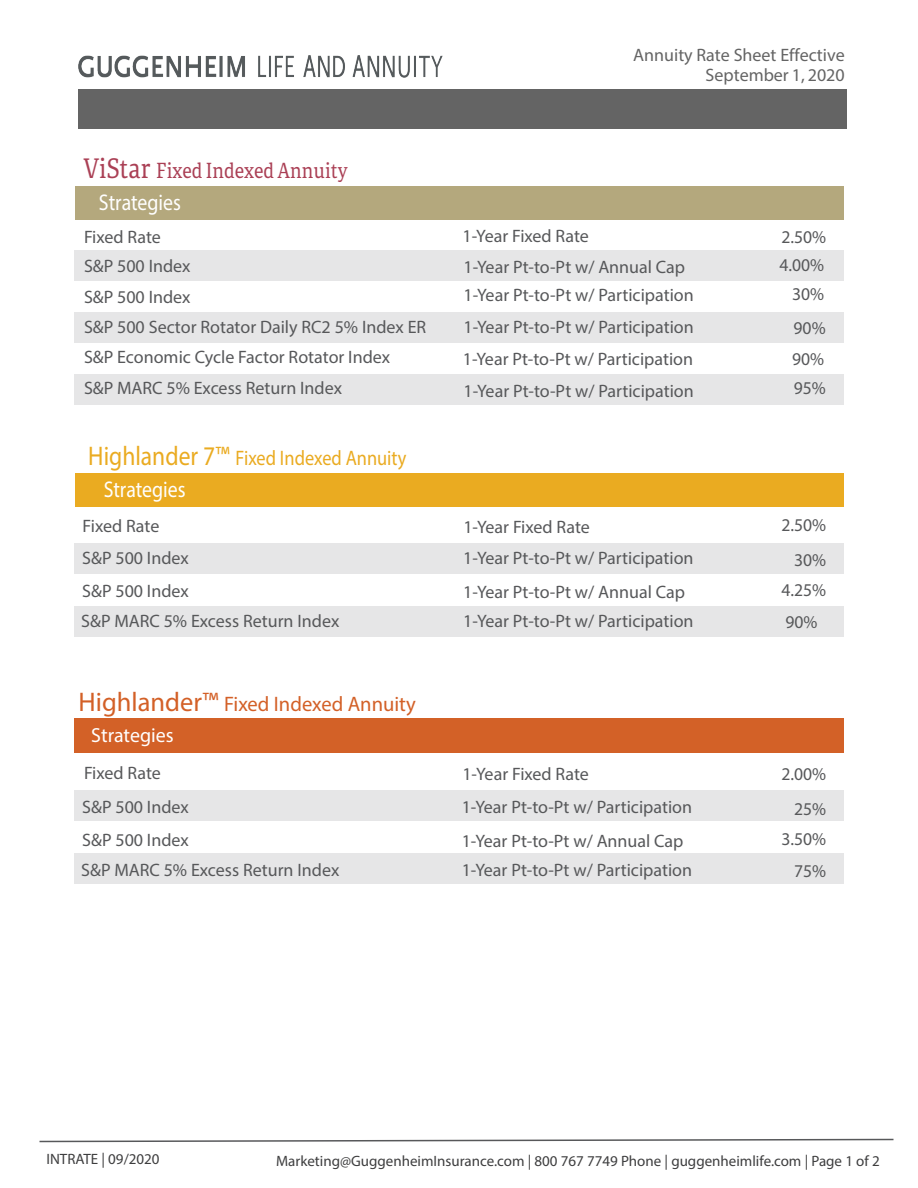
<style>
.page{position:relative;width:918px;height:1188px;background:#fff}
.page>*{position:absolute;margin:0;border:0;box-sizing:border-box;transform-origin:0 0}
.t1{font:22.8px "Myriad Pro";color:#fff;scale:.87 1}
.t2{font:21px "Myriad Pro";color:#eaab21;scale:.87 1}
.t3{font:21px "Myriad Pro";color:#d36027}
.t4{font:21px "Portada";color:#aa4055;scale:.87 1}
.t5{font:20.4px "Myriad Pro";color:#fff}
.t6{font:18px/31.7px "Myriad Pro";color:#57585a}
.t7{font:18px/20px "Myriad Pro";color:#646464;text-align:right}
.t8{font:15px "Myriad Pro";color:#3e3e3f}
.s1{font-size:27px}
</style>
<div class="page">
<div style="left:74px;top:606px;width:770px;height:31px;background:#e6e6e7"></div>
<div style="left:74px;top:544px;width:770px;height:30px;background:#e6e6e7"></div>
<div style="left:74px;top:853px;width:770px;height:30px;background:#e6e6e7"></div>
<div style="left:74px;top:790px;width:770px;height:31px;background:#e6e6e7"></div>
<div style="left:74px;top:313px;width:770px;height:30px;background:#e6e6e7"></div>
<div style="left:74px;top:250px;width:770px;height:30px;background:#e6e6e7"></div>
<div style="left:74px;top:374px;width:770px;height:31px;background:#e6e6e7"></div>
<div style="left:75px;top:187px;width:768px;height:33px;background:#b4a87d"></div>
<div style="left:75px;top:473px;width:768px;height:34px;background:#eaab21"></div>
<div style="left:74px;top:719px;width:770px;height:34px;background:#d36127"></div>
<img style="left:78px;top:55px;width:364px;height:22px">
<svg style="left:39px;top:1138px;width:855px;height:5px"></svg>
<div style="left:78px;top:90px;width:769px;height:39px;background:#646464"></div>
<p class="t4" style="left:83px;top:155px;width:306px"><span class="s1">ViStar</span> Fixed Indexed Annuity</p>
<p class="t1" style="left:99px;top:189px;width:96px">Strategies</p>
<p class="t6" style="left:84px;top:220px;width:78px">Fixed Rate</p>
<p class="t6" style="left:84px;top:249px;width:108px">S&amp;P 500 Index<br>S&amp;P 500 Index</p>
<p class="t6" style="left:84px;top:311px;width:344px">S&amp;P 500 Sector Rotator Daily RC2 5% Index ER</p>
<p class="t6" style="left:84px;top:342px;width:308px;line-height:30.2px">S&amp;P Economic Cycle Factor Rotator Index<br>S&amp;P MARC 5% Excess Return Index</p>
<p class="t2" style="left:88px;top:445px;width:367px"><span class="s1">Highlander 7™</span> Fixed Indexed Annuity</p>
<p class="t1" style="left:104px;top:476px;width:96px">Strategies</p>
<p class="t6" style="left:83px;top:510px;width:78px">Fixed Rate</p>
<p class="t6" style="left:82px;top:541px;width:108px;line-height:33px">S&amp;P 500 Index<br>S&amp;P 500 Index</p>
<p class="t6" style="left:81px;top:605px;width:260px">S&amp;P MARC 5% Excess Return Index</p>
<p class="t3" style="left:78px;top:691px;width:339px"><span class="s1">Highlander™</span> Fixed Indexed Annuity</p>
<p class="t5" style="left:91px;top:723px;width:84px">Strategies</p>
<p class="t7" style="left:633px;top:44px;width:213px">Annuity Rate Sheet Effective<br>September 1, 2020</p>
<p class="t6" style="left:462px;top:220px;width:128px">1-Year Fixed Rate</p>
<p class="t6" style="left:782px;top:221px;width:46px">2.50%</p>
<p class="t6" style="left:463px;top:251px;width:223px">1-Year Pt-to-Pt w/ Annual Cap</p>
<p class="t6" style="left:463px;top:279px;width:232px">1-Year Pt-to-Pt w/ Participation</p>
<p class="t6" style="left:463px;top:311px;width:233px;text-align:justify">1-Year Pt-to-Pt w/ Participation 1-Year Pt-to-Pt w/ Participation 1-Year Pt-to-Pt w/ Participation</p>
<p class="t6" style="left:463px;top:511px;width:128px">1-Year Fixed Rate</p>
<p class="t6" style="left:463px;top:542px;width:232px">1-Year Pt-to-Pt w/ Participation</p>
<p class="t6" style="left:463px;top:575px;width:223px">1-Year Pt-to-Pt w/ Annual Cap</p>
<p class="t6" style="left:463px;top:605px;width:232px">1-Year Pt-to-Pt w/ Participation</p>
<p class="t6" style="left:779px;top:249px;width:46px;line-height:29.8px;text-align:right">4.00%<br>30%</p>
<p class="t6" style="left:792px;top:312px;width:35px">90%<br>90%</p>
<p class="t6" style="left:794px;top:372px;width:34px">95%</p>
<p class="t6" style="left:782px;top:508px;width:46px;line-height:34.5px;text-align:right">2.50%<br>30%</p>
<p class="t6" style="left:782px;top:573px;width:46px;line-height:32.4px">4.25%<br>90%</p>
<p class="t6" style="left:84px;top:757px;width:78px">Fixed Rate</p>
<p class="t6" style="left:462px;top:758px;width:128px">1-Year Fixed Rate</p>
<p class="t6" style="left:82px;top:790px;width:108px;line-height:33px">S&amp;P 500 Index<br>S&amp;P 500 Index</p>
<p class="t6" style="left:81px;top:854px;width:260px">S&amp;P MARC 5% Excess Return Index</p>
<p class="t6" style="left:462px;top:791px;width:232px">1-Year Pt-to-Pt w/ Participation</p>
<p class="t6" style="left:462px;top:824px;width:223px">1-Year Pt-to-Pt w/ Annual Cap</p>
<p class="t6" style="left:462px;top:854px;width:232px">1-Year Pt-to-Pt w/ Participation</p>
<p class="t6" style="left:782px;top:758px;width:46px">2.00%</p>
<p class="t6" style="left:782px;top:793px;width:46px;line-height:29.8px;text-align:right">25%<br>3.50%</p>
<p class="t6" style="left:794px;top:855px;width:34px">75%</p>
<p class="t8" style="left:46px;top:1150px;width:115px">INTRATE | 09/2020</p>
<p class="t8" style="left:276px;top:1151px;width:605px">Marketing@GuggenheimInsurance.com | 800 767 7749 Phone | guggenheimlife.com | Page 1 of 2</p>
</div>
